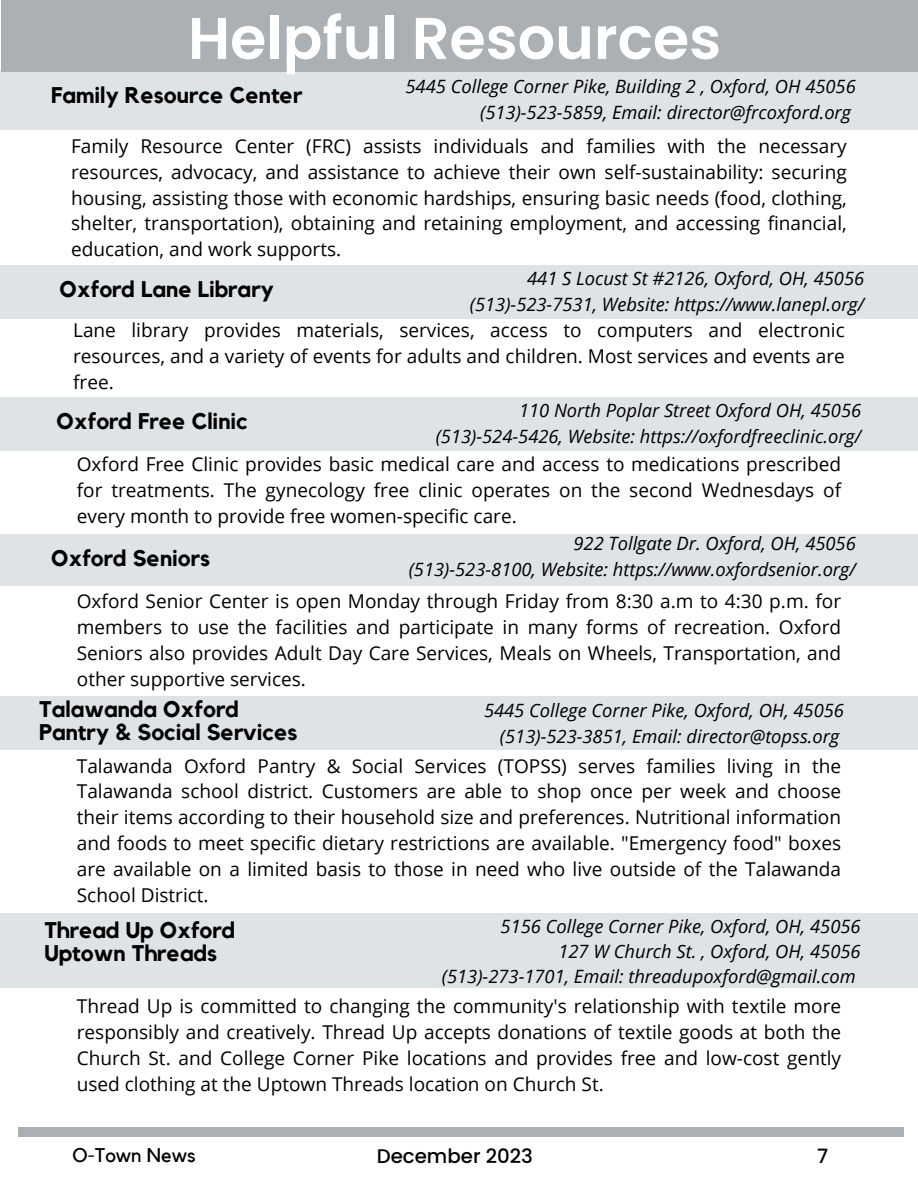
<style>
.page{position:relative;width:918px;height:1188px;background:#fff}
.page>*{position:absolute;margin:0;border:0;box-sizing:border-box;transform-origin:0 0}
.t1{font:600 58.65px "Poppins";color:#fff}
.t2{font:700 22.5px/23.2px "Kollektif";color:#000}
.t3{font:500 19.8px "Poppins";color:#000}
.t4{font:19.8px "Kollektif";color:#000}
.t5{font:19.05px/25.8px "Open Sans";color:#000;text-align:justify}
.t6{font:italic 18.3px "Open Sans";color:#000}
</style>
<div class="page">
<div style="left:0;top:70px;width:918px;height:60px;background:#dee3e6"></div>
<div style="left:1px;top:0;width:917px;height:72px;background:#abb0b4"></div>
<div style="left:0;top:697px;width:918px;height:53px;background:#dee3e6"></div>
<div style="left:0;top:398px;width:918px;height:53px;background:#dee3e6"></div>
<div style="left:0;top:534px;width:918px;height:52px;background:#dee3e6"></div>
<div style="left:0;top:265px;width:918px;height:53px;background:#dee3e6"></div>
<div style="left:0;top:914px;width:918px;height:74px;background:#dee3e6"></div>
<div style="left:19px;top:1127px;width:885px;height:10px;background:#abb0b4"></div>
<p class="t1" style="left:188px;top:-3px;width:535px">Helpful Resources</p>
<p class="t2" style="left:51px;top:84px;width:253px">Family Resource Center</p>
<p class="t6" style="left:480px;top:99px;width:372px">(513)-523-5859, Email: director@frcoxford.org</p>
<p class="t6" style="left:406px;top:74px;width:452px">5445 College Corner Pike, Building 2 , Oxford, OH 45056</p>
<p class="t5" style="left:71px;top:133px;width:777px">Family Resource Center (FRC) assists individuals and families with the necessary resources, advocacy, and assistance to achieve their own self-sustainability: securing housing, assisting those with economic hardships, ensuring basic needs (food, clothing, shelter, transportation), obtaining and retaining employment, and accessing financial, education, and work supports.</p>
<p class="t2" style="left:59px;top:279px;width:216px">Oxford Lane Library</p>
<p class="t6" style="left:527px;top:266px;width:339px">441 S Locust St #2126, Oxford, OH, 45056</p>
<p class="t5" style="left:73px;top:316px;width:773px">Lane library provides materials, services, access to computers and electronic resources, and a variety of events for adults and children. Most services and events are free.</p>
<p class="t6" style="left:470px;top:291px;width:396px">(513)-523-7531, Website: https://www.lanepl.org/</p>
<p class="t6" style="left:519px;top:398px;width:344px">110 North Poplar Street Oxford OH, 45056</p>
<p class="t5" style="left:77px;top:451px;width:766px">Oxford Free Clinic provides basic medical care and access to medications prescribed for treatments. The gynecology free clinic operates on the second Wednesdays of every month to provide free women-specific care.</p>
<p class="t2" style="left:51px;top:547px;width:161px">Oxford Seniors</p>
<p class="t2" style="left:56px;top:411px;width:193px">Oxford Free Clinic</p>
<p class="t6" style="left:436px;top:423px;width:427px">(513)-524-5426, Website: https://oxfordfreeclinic.org/</p>
<p class="t6" style="left:574px;top:531px;width:284px">922 Tollgate Dr. Oxford, OH, 45056</p>
<p class="t5" style="left:77px;top:588px;width:766px">Oxford Senior Center is open Monday through Friday from 8:30 a.m to 4:30 p.m. for members to use the facilities and participate in many forms of recreation. Oxford Seniors also provides Adult Day Care Services, Meals on Wheels, Transportation, and other supportive services.</p>
<p class="t6" style="left:409px;top:556px;width:449px">(513)-523-8100, Website: https://www.oxfordsenior.org/</p>
<p class="t2" style="left:39px;top:699px;width:260px">Talawanda Oxford<br>Pantry &amp; Social Services</p>
<p class="t6" style="left:484px;top:698px;width:361px">5445 College Corner Pike, Oxford, OH, 45056</p>
<p class="t5" style="left:77px;top:752px;width:766px">Talawanda Oxford Pantry &amp; Social Services (TOPSS) serves families living in the Talawanda school district. Customers are able to shop once per week and choose their items according to their household size and preferences. Nutritional information and foods to meet specific dietary restrictions are available. "Emergency food" boxes are available on a limited basis to those in need who live outside of the Talawanda School District.</p>
<p class="t6" style="left:500px;top:723px;width:341px">(513)-523-3851, Email: director@topss.org</p>
<p class="t6" style="left:501px;top:913px;width:361px">5156 College Corner Pike, Oxford, OH, 45056</p>
<p class="t6" style="left:558px;top:938px;width:304px">127 W Church St. , Oxford, OH, 45056</p>
<p class="t5" style="left:77px;top:993px;width:766px">Thread Up is committed to changing the community's relationship with textile more responsibly and creatively. Thread Up accepts donations of textile goods at both the Church St. and College Corner Pike locations and provides free and low-cost gently used clothing at the Uptown Threads location on Church St.</p>
<p class="t2" style="left:44px;top:919px;width:192px">Thread Up Oxford</p>
<p class="t2" style="left:44px;top:943px;width:174px">Uptown Threads</p>
<p class="t6" style="left:442px;top:964px;width:415px">(513)-273-1701, Email: threadupoxford@gmail.com</p>
<p class="t4" style="left:72px;top:1146px;width:125px">O-Town News</p>
<p class="t3" style="left:377px;top:1142px;width:158px">December 2023</p>
<p class="t3" style="left:817px;top:1142px;width:13px">7</p>
</div>
